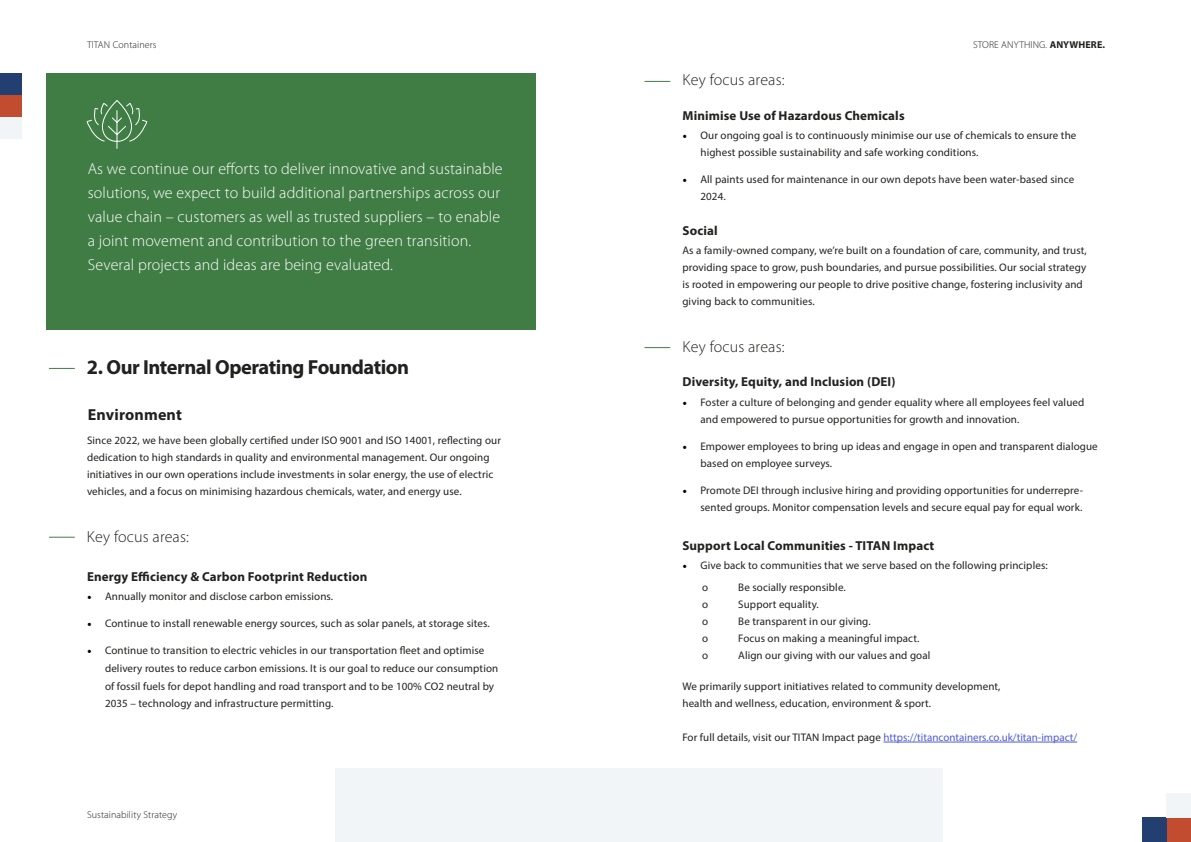
<style>
.page{position:relative;width:1191px;height:842px;background:#fff}
.page>*{position:absolute;margin:0;border:0;box-sizing:border-box;transform-origin:0 0}
.t1{font:700 20.4px "Myriad Pro";letter-spacing:-.025em;color:#21211f}
.t2{font:300 16px/24px "Myriad Pro";letter-spacing:.01em;color:#fff}
.t3{font:300 16px "Myriad Pro";letter-spacing:.01em;color:#21211f}
.t4{font:700 16px "Myriad Pro";letter-spacing:.01em;color:#21211f}
.t5{font:700 13px "Myriad Pro";letter-spacing:.01em;color:#21211f}
.t6{font:11px/17px "Myriad Pro";letter-spacing:.01em;color:#21211f}
.t7{font:11px "Myriad Pro";color:#4f5cd6}
.t8{font:300 10px "Myriad Pro";letter-spacing:.01em;color:#21211f}
.t9{font:300 10px "Myriad Pro";letter-spacing:.01em;color:#21201e}
.s1{font-weight:700}
.s2{font-family:"Minion Pro";font-size:12px;color:#000}
.s3{color:#21211f}
</style>
<div class="page">
<div style="left:335px;top:769px;width:607px;height:73px;background:#f2f5f8"></div>
<div style="left:1166px;top:817px;width:25px;height:25px;background:#c14c30"></div>
<div style="left:1141px;top:817px;width:25px;height:25px;background:#233f72"></div>
<div style="left:1166px;top:793px;width:25px;height:24px;background:#f2f5f8"></div>
<svg style="left:49px;top:368px;width:26px;height:1px"></svg>
<svg style="left:49px;top:537px;width:26px;height:1px"></svg>
<div style="left:0;top:73px;width:22px;height:22px;background:#233f72"></div>
<div style="left:0;top:95px;width:22px;height:22px;background:#c14c30"></div>
<div style="left:0;top:117px;width:22px;height:22px;background:#f2f5f8"></div>
<svg style="left:644px;top:81px;width:26px;height:1px"></svg>
<svg style="left:644px;top:347px;width:26px;height:1px"></svg>
<div style="left:46px;top:73px;width:489px;height:257px;background:#407d45"></div>
<svg style="left:86px;top:100px;width:61px;height:49px"></svg>
<hr style="left:883px;top:742px;width:194px;height:1px;background:#4f5cd6">
<p class="t8" style="left:87px;top:38px;width:71px">TITAN Containers</p>
<p class="t8" style="left:973px;top:38px;width:133px">STORE ANYTHING. <span class="s1">ANYWHERE.</span></p>
<h2 class="t3" style="left:682px;top:70px;width:104px">Key focus areas:</h2>
<p class="t2" style="left:88px;top:156px;width:416px">As we continue our efforts to deliver innovative and sustainable solutions, we expect to build additional partnerships across our value chain – customers as well as trusted suppliers – to enable a joint movement and contribution to the green transition.<br>Several projects and ideas are being evaluated.</p>
<h1 class="t1" style="left:87px;top:354px;width:324px">2. Our Internal Operating Foundation</h1>
<h2 class="t4" style="left:88px;top:404px;width:96px">Environment</h2>
<p class="t6" style="left:87px;top:432px;width:415px">Since 2022, we have been globally certified under ISO 9001 and ISO 14001, reflecting our dedication to high standards in quality and environmental management. Our ongoing initiatives in our own operations include investments in solar energy, the use of electric vehicles, and a focus on minimising hazardous chemicals, water, and energy use.</p>
<h2 class="t3" style="left:87px;top:527px;width:104px">Key focus areas:</h2>
<p class="t5" style="left:87px;top:568px;width:282px">Energy Efficiency &amp; Carbon Footprint Reduction</p>
<p class="t6" style="left:87px;top:587px;width:248px"><span class="s2">•</span> Annually monitor and disclose carbon emissions.</p>
<p class="t6" style="left:87px;top:614px;width:404px"><span class="s2">•</span> Continue to install renewable energy sources, such as solar panels, at storage sites.</p>
<p class="t6" style="left:105px;top:642px;width:395px;line-height:17.6px;text-indent:-18px"><span class="s2">•</span> Continue to transition to electric vehicles in our transportation fleet and optimise delivery routes to reduce carbon emissions. It is our goal to reduce our consumption of fossil fuels for depot handling and road transport and to be 100% CO2 neutral by 2035 – technology and infrastructure permitting.</p>
<p class="t9" style="left:87px;top:809px;width:92px">Sustainability Strategy</p>
<p class="t5" style="left:682px;top:107px;width:224px">Minimise Use of Hazardous Chemicals</p>
<p class="t6" style="left:700px;top:127px;width:377px;text-indent:-18px"><span class="s2">•</span> Our ongoing goal is to continuously minimise our use of chemicals to ensure the highest possible sustainability and safe working conditions.</p>
<p class="t6" style="left:700px;top:171px;width:375px;text-indent:-18px"><span class="s2">•</span> All paints used for maintenance in our own depots have been water-based since<br>2024.</p>
<p class="t5" style="left:682px;top:222px;width:37px">Social</p>
<p class="t6" style="left:682px;top:242px;width:406px">As a family-owned company, we’re built on a foundation of care, community, and trust, providing space to grow, push boundaries, and pursue possibilities. Our social strategy is rooted in empowering our people to drive positive change, fostering inclusivity and giving back to communities.</p>
<h2 class="t3" style="left:682px;top:337px;width:104px">Key focus areas:</h2>
<p class="t5" style="left:682px;top:373px;width:215px">Diversity, Equity, and Inclusion (DEI)</p>
<p class="t6" style="left:700px;top:393px;width:385px;text-indent:-18px"><span class="s2">•</span> Foster a culture of belonging and gender equality where all employees feel valued and empowered to pursue opportunities for growth and innovation.</p>
<p class="t6" style="left:700px;top:437px;width:399px;text-indent:-18px"><span class="s2">•</span> Empower employees to bring up ideas and engage in open and transparent dialogue based on employee surveys.</p>
<p class="t6" style="left:682px;top:481px;width:402px;text-align:right"><span class="s2">•</span> Promote DEI through inclusive hiring and providing opportunities for underrepre&shy;sented groups. Monitor compensation levels and secure equal pay for equal work.</p>
<p class="t5" style="left:682px;top:537px;width:253px">Support Local Communities - TITAN Impact</p>
<p class="t6" style="left:682px;top:557px;width:367px"><span class="s2">•</span> Give back to communities that we serve based on the following principles:</p>
<p class="t6" style="left:702px;top:578px;width:8px">o</p>
<p class="t6" style="left:738px;top:578px;width:109px">Be socially responsible.</p>
<p class="t6" style="left:702px;top:595px;width:8px">o</p>
<p class="t6" style="left:738px;top:595px;width:82px">Support equality.</p>
<p class="t6" style="left:702px;top:612px;width:8px">o</p>
<p class="t6" style="left:738px;top:612px;width:134px">Be transparent in our giving.</p>
<p class="t6" style="left:702px;top:629px;width:8px">o</p>
<p class="t6" style="left:738px;top:629px;width:183px">Focus on making a meaningful impact.</p>
<p class="t6" style="left:702px;top:646px;width:8px">o</p>
<p class="t6" style="left:738px;top:646px;width:194px">Align our giving with our values and goal</p>
<p class="t6" style="left:682px;top:677px;width:319px">We primarily support initiatives related to community development, health and wellness, education, environment &amp; sport.</p>
<p class="t7" style="left:682px;top:730px;width:396px"><span class="s3">For full details, visit our TITAN Impact page</span> https://titancontainers.co.uk/titan-impact/</p>
</div>
